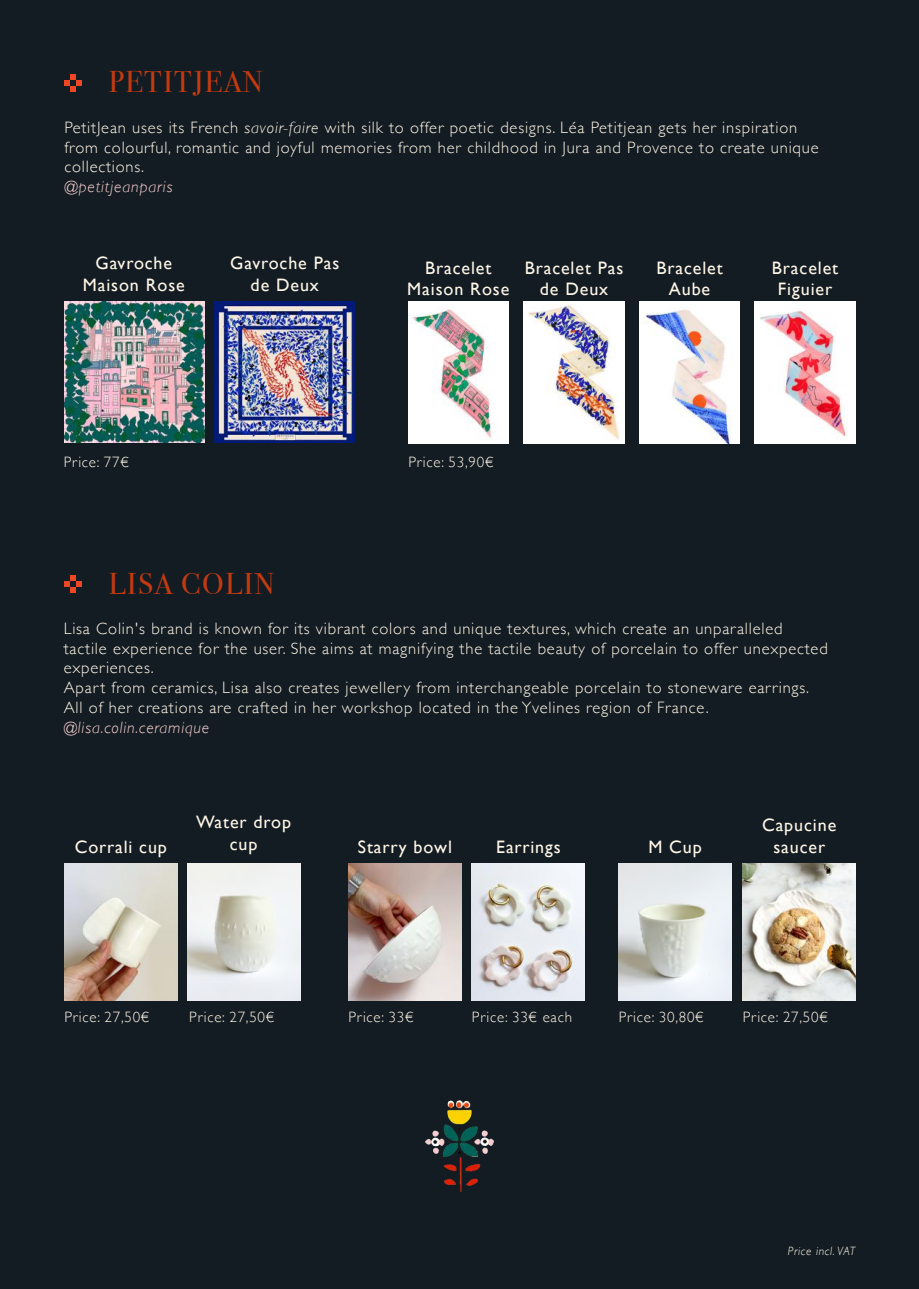
<style>
.page{position:relative;width:919px;height:1289px;background:#fff}
.page>*{position:absolute;margin:0;border:0;box-sizing:border-box;transform-origin:0 0}
.t1{font:30px "Bodoni Svty Two ITCTT";letter-spacing:.05em;color:#c43a0f}
.t2{font:18px/21.6px "Gill Sans";letter-spacing:.05em;color:#fff7e7;text-align:center}
.t3{font:300 16.5px/19.8px "Gill Sans";letter-spacing:.05em;color:#fff7e7}
.t4{font:italic 300 16.5px "Gill Sans";letter-spacing:.05em;color:#f8cfd0}
.t5{font:300 15px "Gill Sans";letter-spacing:.05em;color:#fff7e7}
.t6{font:italic 300 12px "Gill Sans";letter-spacing:.05em;color:#fff7e7}
.s1{font-style:italic}
</style>
<div class="page">
<div style="left:0;top:0;width:918px;height:1288px;background:#131c23"></div>
<svg style="left:64px;top:74px;width:18px;height:18px"></svg>
<img style="left:64px;top:302px;width:141px;height:140px">
<img style="left:408px;top:302px;width:100px;height:141px">
<img style="left:639px;top:302px;width:100px;height:141px">
<img style="left:755px;top:302px;width:100px;height:141px">
<img style="left:214px;top:302px;width:141px;height:140px">
<img style="left:524px;top:302px;width:100px;height:141px">
<img style="left:425px;top:1100px;width:69px;height:92px">
<img style="left:64px;top:863px;width:113px;height:137px">
<img style="left:348px;top:863px;width:113px;height:137px">
<img style="left:187px;top:863px;width:113px;height:137px">
<img style="left:618px;top:863px;width:113px;height:137px">
<img style="left:472px;top:863px;width:113px;height:137px">
<svg style="left:64px;top:575px;width:18px;height:18px"></svg>
<img style="left:742px;top:863px;width:113px;height:137px">
<h1 class="t1" style="left:109px;top:57px;width:156px">PETITJEAN</h1>
<p class="t3" style="left:64px;top:117px;width:755px">PetitJean uses its French <span class="s1">savoir-faire</span> with silk to offer poetic designs. Léa Petitjean gets her inspiration from colourful, romantic and joyful memories from her childhood in Jura and Provence to create unique collections.</p>
<p class="t4" style="left:64px;top:177px;width:110px">@petitjeanparis</p>
<p class="t2" style="left:83px;top:252px;width:103px">Gavroche<br>Maison Rose</p>
<p class="t2" style="left:230px;top:252px;width:111px">Gavroche Pas de Deux</p>
<p class="t5" style="left:64px;top:450px;width:67px">Price: 77€</p>
<p class="t2" style="left:407px;top:256px;width:103px">Bracelet<br>Maison Rose</p>
<p class="t2" style="left:524px;top:256px;width:100px">Bracelet Pas de Deux</p>
<p class="t2" style="left:656px;top:256px;width:68px">Bracelet<br>Aube</p>
<p class="t2" style="left:771px;top:256px;width:68px">Bracelet<br>Figuier</p>
<p class="t5" style="left:408px;top:450px;width:86px">Price: 53,90€</p>
<h1 class="t1" style="left:109px;top:559px;width:167px">LISA COLIN</h1>
<p class="t3" style="left:64px;top:617px;width:765px">Lisa Colin's brand is known for its vibrant colors and unique textures, which create an unparalleled tactile experience for the user. She aims at magnifying the tactile beauty of porcelain to offer unexpected experiences.<br>Apart from ceramics, Lisa also creates jewellery from interchangeable porcelain to stoneware earrings.<br>All of her creations are crafted in her workshop located in the Yvelines region of France.</p>
<p class="t4" style="left:64px;top:718px;width:147px">@lisa.colin.ceramique</p>
<p class="t2" style="left:75px;top:835px;width:94px">Corrali cup</p>
<p class="t2" style="left:196px;top:811px;width:97px">Water drop cup</p>
<p class="t2" style="left:358px;top:835px;width:96px">Starry bowl</p>
<p class="t2" style="left:762px;top:814px;width:75px">Capucine</p>
<p class="t2" style="left:496px;top:835px;width:66px">Earrings</p>
<p class="t2" style="left:648px;top:835px;width:55px">M Cup</p>
<p class="t2" style="left:773px;top:835px;width:53px">saucer</p>
<p class="t5" style="left:64px;top:1005px;width:86px">Price: 27,50€</p>
<p class="t5" style="left:189px;top:1005px;width:86px">Price: 27,50€</p>
<p class="t5" style="left:348px;top:1005px;width:67px">Price: 33€</p>
<p class="t5" style="left:472px;top:1005px;width:102px">Price: 33€ each</p>
<p class="t5" style="left:618px;top:1005px;width:86px">Price: 30,80€</p>
<p class="t5" style="left:742px;top:1005px;width:86px">Price: 27,50€</p>
<p class="t6" style="left:787px;top:1243px;width:69px">Price incl. VAT</p>
</div>
